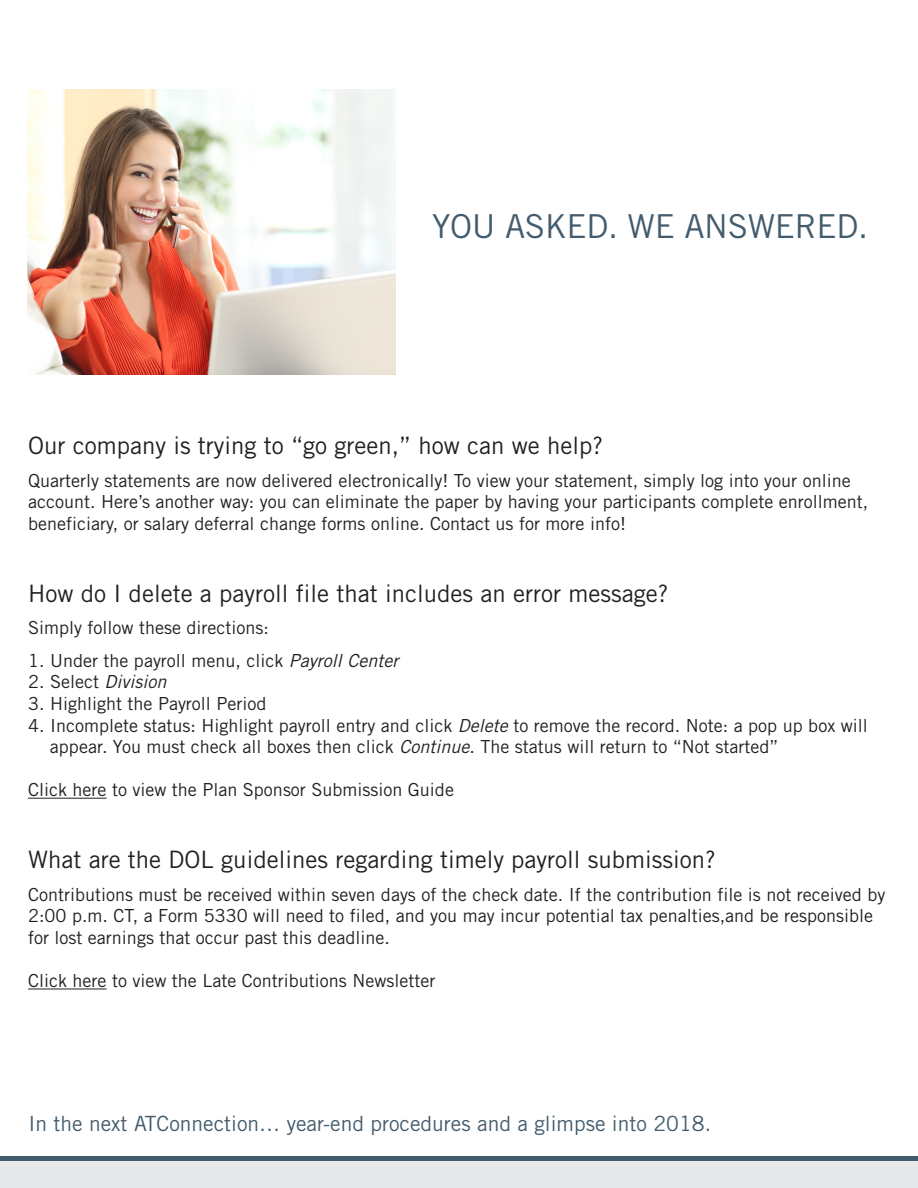
<style>
.page{position:relative;width:918px;height:1188px;background:#fff}
.page>*{position:absolute;margin:0;border:0;box-sizing:border-box;transform-origin:0 0}
.t1{font:33px "Trade Gothic";letter-spacing:-.01em;color:#435c6d}
.t2{font:24px "Trade Gothic";color:#231f20}
.t3{font:21px "Trade Gothic";color:#435c6d}
.t4{font:18px/21.6px "Trade Gothic";color:#231f20}
.s1{font-style:italic}
</style>
<div class="page">
<div style="left:1px;top:1156px;width:917px;height:28px;background:#435c6d"></div>
<div style="left:0;top:1161px;width:918px;height:27px;background:#e7e8e9"></div>
<hr style="left:28px;top:798px;width:79px;height:1px;background:#231f20">
<hr style="left:28px;top:989px;width:79px;height:1px;background:#231f20">
<img style="left:27px;top:89px;width:369px;height:286px">
<h1 class="t1" style="left:432px;top:206px;width:438px">YOU ASKED. WE ANSWERED.</h1>
<h2 class="t2" style="left:28px;top:431px;width:577px">Our company is trying to “go green,” how can we help?</h2>
<p class="t4" style="left:28px;top:469px;width:842px">Quarterly statements are now delivered electronically! To view your statement, simply log into your online account. Here’s another way: you can eliminate the paper by having your participants complete enrollment, beneficiary, or salary deferral change forms online. Contact us for more info!</p>
<h2 class="t2" style="left:28px;top:579px;width:642px">How do I delete a payroll file that includes an error message?</h2>
<p class="t4" style="left:28px;top:617px;width:242px">Simply follow these directions:</p>
<p class="t4" style="left:28px;top:649px;width:372px">1. Under the payroll menu, click <span class="s1">Payroll Center</span></p>
<p class="t4" style="left:28px;top:671px;width:140px">2. Select <span class="s1">Division</span></p>
<p class="t4" style="left:28px;top:693px;width:240px">3. Highlight the Payroll Period</p>
<p class="t4" style="left:50px;top:714px;width:819px;text-indent:-22px">4. Incomplete status: Highlight payroll entry and click <span class="s1">Delete</span> to remove the record. Note: a pop up box will appear. You must check all boxes then click <span class="s1">Continue</span>. The status will return to “Not started”</p>
<p class="t4" style="left:28px;top:779px;width:427px">Click here to view the Plan Sponsor Submission Guide</p>
<h2 class="t2" style="left:28px;top:845px;width:689px">What are the DOL guidelines regarding timely payroll submission?</h2>
<p class="t4" style="left:28px;top:883px;width:859px">Contributions must be received within seven days of the check date. If the contribution file is not received by<br>2:00 p.m. CT, a Form 5330 will need to filed, and you may incur potential tax penalties,and be responsible for lost earnings that occur past this deadline.</p>
<p class="t4" style="left:28px;top:970px;width:409px">Click here to view the Late Contributions Newsletter</p>
<p class="t3" style="left:28px;top:1111px;width:684px">In the next ATConnection… year-end procedures and a glimpse into 2018.</p>
</div>
